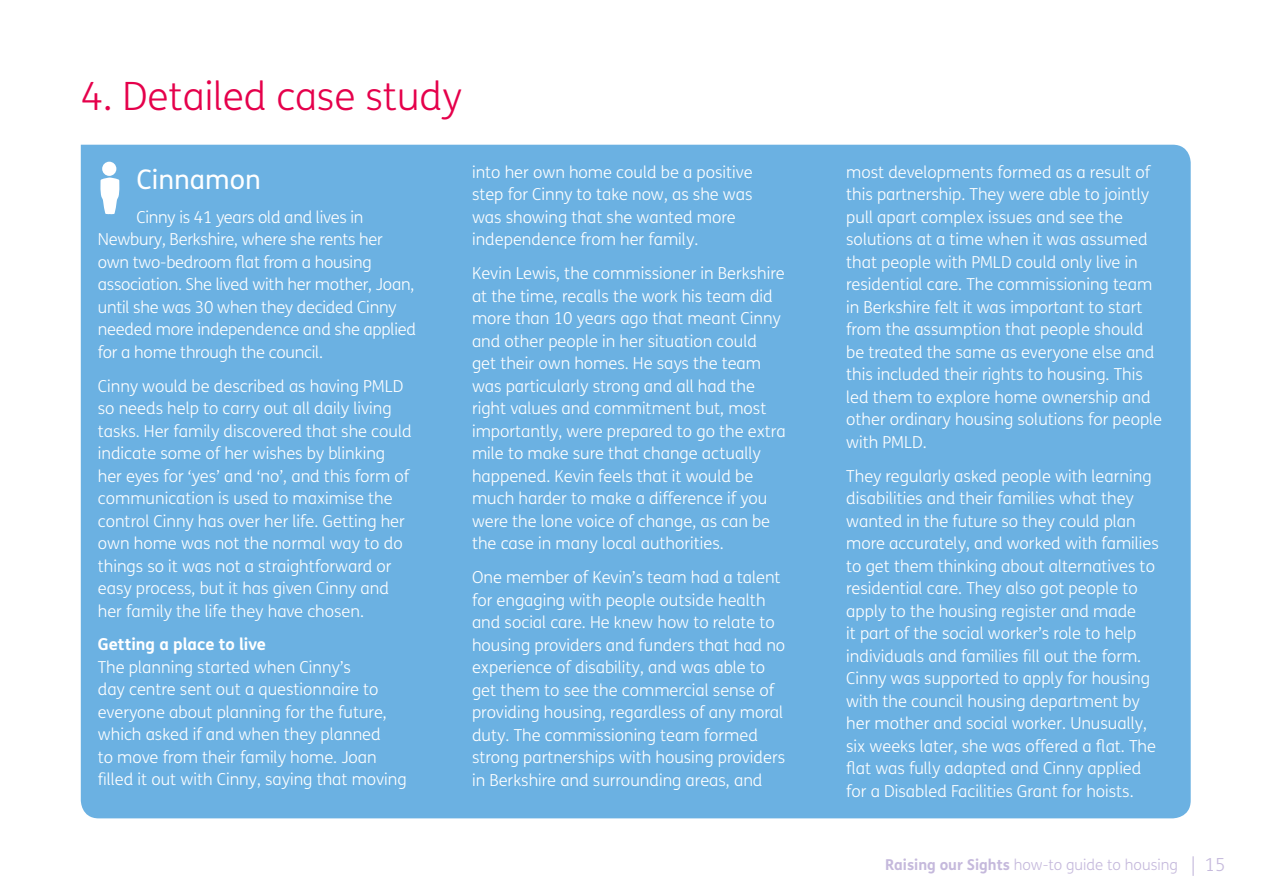
<style>
.page{position:relative;width:1263px;height:893px;background:#fff}
.page>*{position:absolute;margin:0;border:0;box-sizing:border-box;transform-origin:0 0}
.t1{font:300 39px "FS Mencap";color:#e5004b}
.t2{font:27px "FS Mencap";color:#fff}
.t3{font:300 16.5px/22.5px "FS Mencap";color:#fff}
.t4{font:700 16.5px "FS Mencap";color:#fff}
.t5{font:300 15px "FS Mencap";color:#c5b9dc}
.s1{font-weight:700}
.s2{font-size:18px}
</style>
<div class="page">
<div style="left:81px;top:145px;width:1110px;height:673px;background:#6bb1e2"></div>
<div style="left:102px;top:162px;width:14px;height:14px;background:#fff;border-radius:50%"></div>
<svg style="left:100px;top:178px;width:20px;height:36px"></svg>
<h1 class="t1" style="left:81px;top:74px;width:383px">4. Detailed case study</h1>
<h2 class="t2" style="left:136px;top:164px;width:126px">Cinnamon</h2>
<p class="t3" style="left:98px;top:206px;width:320px;text-indent:39px">Cinny is 41 years old and lives in Newbury, Berkshire, where she rents her own two-bedroom flat from a housing association. She lived with her mother, Joan, until she was 30 when they decided Cinny needed more independence and she applied for a home through the council.</p>
<p class="t3" style="left:98px;top:375px;width:315px">Cinny would be described as having PMLD so needs help to carry out all daily living tasks. Her family discovered that she could indicate some of her wishes by blinking her eyes for ‘yes’ and ‘no’, and this form of communication is used to maximise the control Cinny has over her life. Getting her own home was not the normal way to do things so it was not a straightforward or easy process, but it has given Cinny and her family the life they have chosen.</p>
<p class="t4" style="left:98px;top:634px;width:170px">Getting a place to live</p>
<p class="t3" style="left:98px;top:656px;width:310px">The planning started when Cinny’s<br>day centre sent out a questionnaire to everyone about planning for the future, which asked if and when they planned<br>to move from their family home. Joan filled it out with Cinny, saying that moving</p>
<p class="t3" style="left:472px;top:161px;width:282px">into her own home could be a positive step for Cinny to take now, as she was was showing that she wanted more independence from her family.</p>
<p class="t3" style="left:472px;top:263px;width:315px">Kevin Lewis, the commissioner in Berkshire at the time, recalls the work his team did more than 10 years ago that meant Cinny and other people in her situation could<br>get their own homes. He says the team was particularly strong and all had the right values and commitment but, most importantly, were prepared to go the extra mile to make sure that change actually happened. Kevin feels that it would be much harder to make a difference if you were the lone voice of change, as can be the case in many local authorities.</p>
<p class="t3" style="left:472px;top:566px;width:315px">One member of Kevin’s team had a talent for engaging with people outside health and social care. He knew how to relate to housing providers and funders that had no experience of disability, and was able to get them to see the commercial sense of providing housing, regardless of any moral duty. The commissioning team formed strong partnerships with housing providers in Berkshire and surrounding areas, and</p>
<p class="t3" style="left:846px;top:161px;width:317px">most developments formed as a result of this partnership. They were able to jointly pull apart complex issues and see the solutions at a time when it was assumed that people with PMLD could only live in residential care. The commissioning team in Berkshire felt it was important to start from the assumption that people should be treated the same as everyone else and this included their rights to housing. This led them to explore home ownership and other ordinary housing solutions for people with PMLD.</p>
<p class="t3" style="left:846px;top:465px;width:314px">They regularly asked people with learning disabilities and their families what they wanted in the future so they could plan more accurately, and worked with families to get them thinking about alternatives to residential care. They also got people to apply to the housing register and made<br>it part of the social worker’s role to help individuals and families fill out the form.<br>Cinny was supported to apply for housing with the council housing department by her mother and social worker. Unusually, six weeks later, she was offered a flat. The flat was fully adapted and Cinny applied for a Disabled Facilities Grant for hoists.</p>
<p class="t5" style="left:885px;top:856px;width:342px"><span class="s1">Raising our Sights</span> how-to guide to housing <span class="s2">| 15</span></p>
</div>
